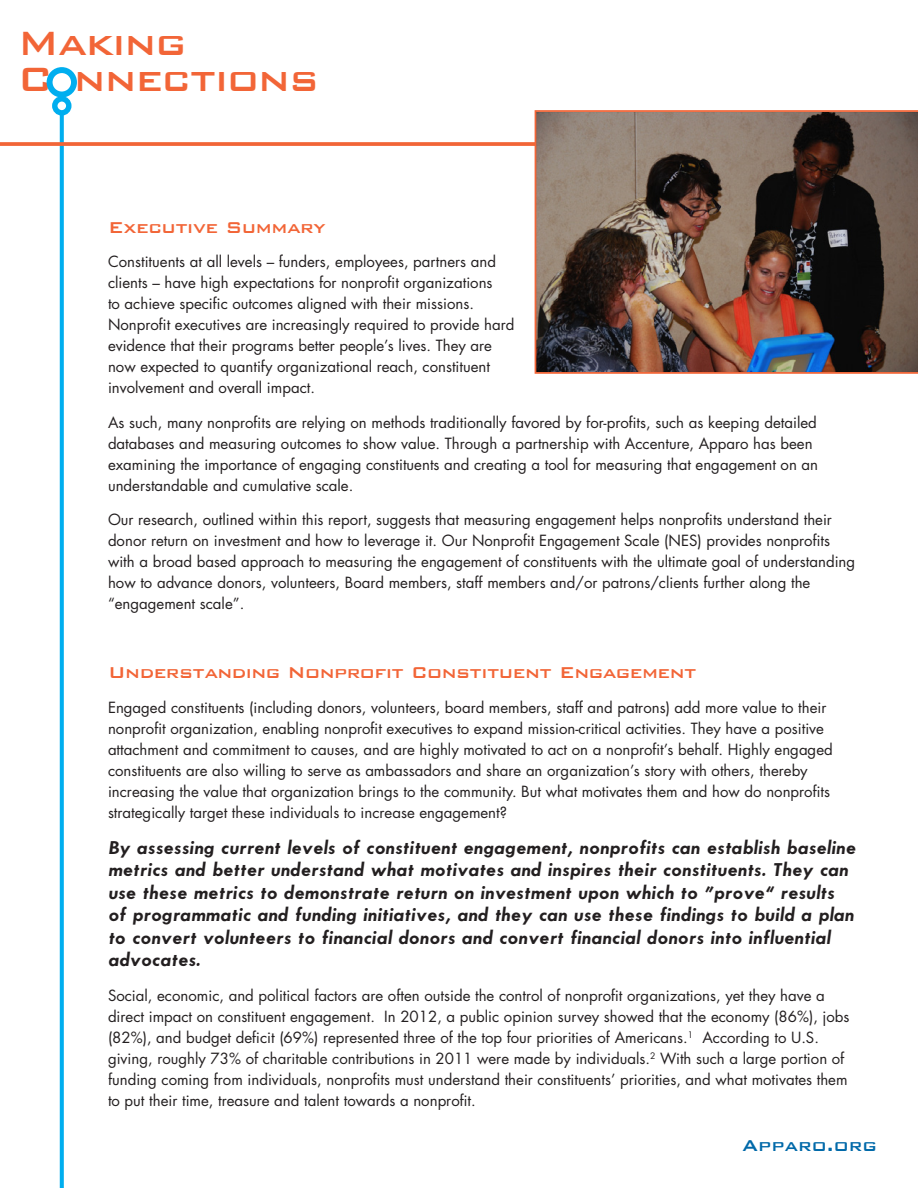
<style>
.page{position:relative;width:918px;height:1188px;background:#fff}
.page>*{position:absolute;margin:0;border:0;box-sizing:border-box;transform-origin:0 0}
.t1{font:500 45px/36px "Bank Gothic";letter-spacing:-.025em;color:#f26537}
.subheads{font:500 21px "Bank Gothic";letter-spacing:-.025em;color:#f26537}
.t2{font:500 21px "Bank Gothic";color:#0069a9}
.bold_italic{font:italic 600 16.5px/22.5px "Futura";color:#231f20}
.t3{font:15px/21px "Futura";color:#231f20}
</style>
<div class="page">
<div style="left:47px;top:67px;width:30px;height:30px;border:6px solid #00aeef;border-radius:50%"></div>
<svg style="left:60px;top:116px;width:4px;height:1072px;background:#0bb1ef"></svg>
<svg style="left:55px;top:99px;width:14px;height:14px"></svg>
<div style="left:52px;top:96px;width:20px;height:20px;border:5px solid #00aeef;border-radius:50%"></div>
<svg style="left:0;top:142px;width:535px;height:4px;background:#f26d42"></svg>
<img style="left:535px;top:110px;width:383px;height:264px">
<h1 class="t1" style="left:17px;top:22px;width:303px">Making<br>C nnections</h1>
<p class="subheads" style="left:108px;top:211px;width:219px">Executive Summary</p>
<p class="t3" style="left:108px;top:251px;width:408px">Constituents at all levels – funders, employees, partners and clients – have high expectations for nonprofit organizations<br>to achieve specific outcomes aligned with their missions.<br>Nonprofit executives are increasingly required to provide hard evidence that their programs better people’s lives. They are now expected to quantify organizational reach, constituent involvement and overall impact.</p>
<p class="t3" style="left:108px;top:412px;width:712px">As such, many nonprofits are relying on methods traditionally favored by for-profits, such as keeping detailed databases and measuring outcomes to show value. Through a partnership with Accenture, Apparo has been examining the importance of engaging constituents and creating a tool for measuring that engagement on an understandable and cumulative scale.</p>
<p class="t3" style="left:108px;top:509px;width:749px">Our research, outlined within this report, suggests that measuring engagement helps nonprofits understand their donor return on investment and how to leverage it. Our Nonprofit Engagement Scale (NES) provides nonprofits with a broad based approach to measuring the engagement of constituents with the ultimate goal of understanding how to advance donors, volunteers, Board members, staff members and/or patrons/clients further along the “engagement scale”.</p>
<p class="subheads" style="left:108px;top:657px;width:590px">Understanding Nonprofit Constituent Engagement</p>
<p class="t3" style="left:108px;top:697px;width:726px">Engaged constituents (including donors, volunteers, board members, staff and patrons) add more value to their nonprofit organization, enabling nonprofit executives to expand mission-critical activities. They have a positive attachment and commitment to causes, and are highly motivated to act on a nonprofit’s behalf. Highly engaged constituents are also willing to serve as ambassadors and share an organization’s story with others, thereby increasing the value that organization brings to the community. But what motivates them and how do nonprofits strategically target these individuals to increase engagement?</p>
<p class="bold_italic" style="left:108px;top:836px;width:749px">By assessing current levels of constituent engagement, nonprofits can establish baseline metrics and better understand what motivates and inspires their constituents. They can use these metrics to demonstrate return on investment upon which to “prove” results of programmatic and funding initiatives, and they can use these findings to build a plan to convert volunteers to financial donors and convert financial donors into influential advocates.</p>
<p class="t3" style="left:108px;top:985px;width:743px">Social, economic, and political factors are often outside the control of nonprofit organizations, yet they have a direct impact on constituent engagement. In 2012, a public opinion survey showed that the economy (86%), jobs (82%), and budget deficit (69%) represented three of the top four priorities of Americans.<sup>1</sup> According to U.S. giving, roughly 73% of charitable contributions in 2011 were made by individuals.<sup>2</sup> With such a large portion of funding coming from individuals, nonprofits must understand their constituents’ priorities, and what motivates them to put their time, treasure and talent towards a nonprofit.</p>
<h2 class="t2" style="left:742px;top:1129px;width:136px">Apparo.org</h2>
</div>
